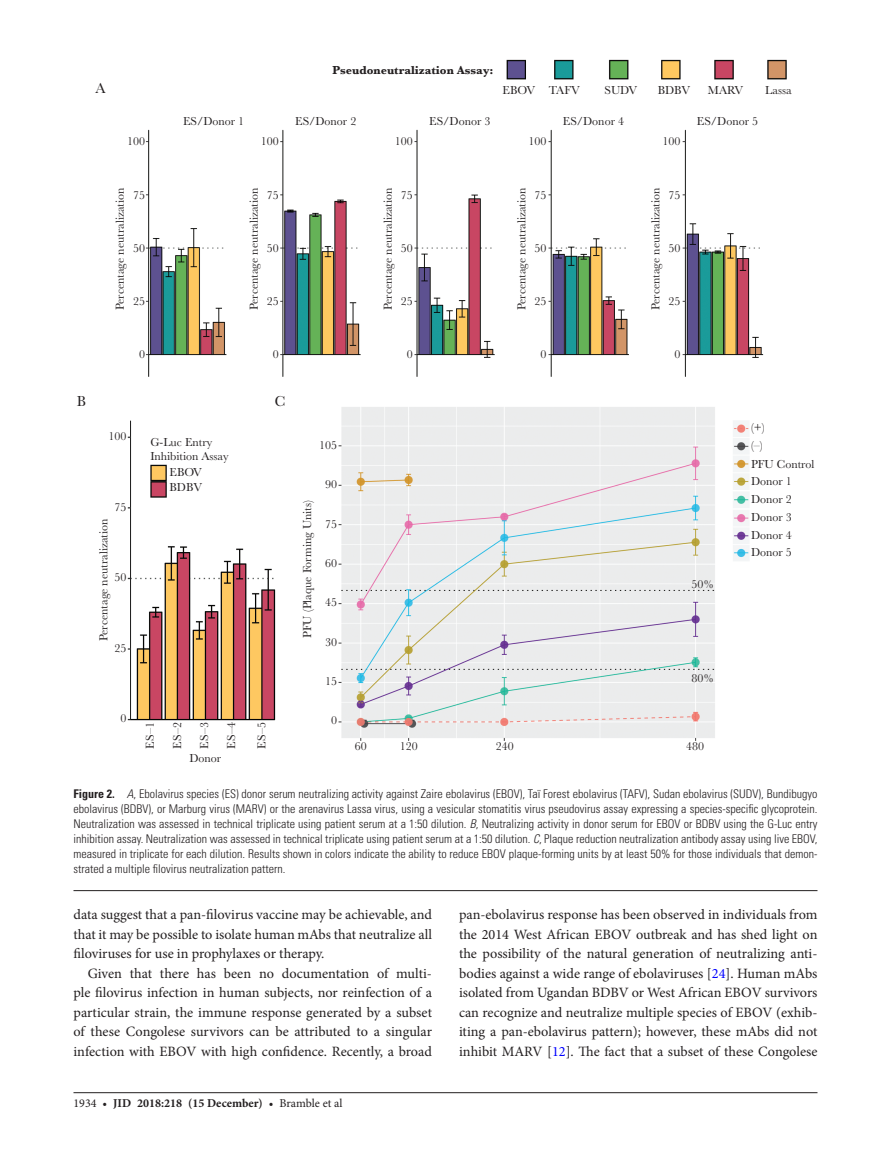
<style>
.page{position:relative;width:891px;height:1174px;background:#fff}
.page>*{position:absolute;margin:0;border:0;box-sizing:border-box;transform-origin:0 0}
.t1{font:15px "Baskerville MT Std";color:#231f20}
.t2{font:14.25px/19.5px "Minion Pro";color:#231f20;text-align:justify}
.t3{font:300 condensed 12px/15px "Univers LT Std";color:#231f20;text-align:justify}
.t4{font:12px/17.7px "Baskerville MT Std";color:#231f20}
.t5{font:700 12px "Minion Pro";color:#231f20}
.t6{font:700 12px "Baskerville MT Std";color:#231f20}
.s1{font-weight:700}
.s2{font-style:italic}
.s3{font-weight:400}
.s4{color:#00f}
</style>
<div class="page">
<hr style="left:74px;top:1092px;width:744px;height:1px;background:#231f20">
<hr style="left:74px;top:890px;width:744px;height:1px;background:#231f20">
<img style="left:127px;top:59px;width:660px;height:682px">
<p class="t1" style="left:95px;top:79px;width:12px">A</p>
<p class="t4" style="left:127px;top:133px;width:19px">100</p>
<p class="t4" style="left:183px;top:112px;width:63px">ES/Donor 1</p>
<p class="t4" style="left:261px;top:133px;width:19px">100</p>
<p class="t6" style="left:332px;top:64px;width:162px">Pseudoneutralization Assay:</p>
<p class="t4" style="left:503px;top:81px;width:79px">EBOV TAFV</p>
<p class="t4" style="left:605px;top:81px;width:34px">SUDV</p>
<p class="t4" style="left:658px;top:81px;width:34px">BDBV</p>
<p class="t4" style="left:708px;top:81px;width:37px">MARV</p>
<p class="t4" style="left:765px;top:81px;width:28px">Lassa</p>
<p class="t4" style="left:295px;top:112px;width:63px">ES/Donor 2</p>
<p class="t4" style="left:429px;top:112px;width:63px">ES/Donor 3</p>
<p class="t4" style="left:563px;top:112px;width:63px">ES/Donor 4</p>
<p class="t4" style="left:697px;top:112px;width:63px">ES/Donor 5</p>
<p class="t4" style="left:395px;top:133px;width:19px">100</p>
<p class="t4" style="left:529px;top:133px;width:19px">100</p>
<p class="t4" style="left:663px;top:133px;width:19px">100</p>
<p class="t4" style="left:111px;top:310px;width:124px;rotate:-90deg">Percentage neutralization</p>
<p class="t4" style="left:133px;top:186px;width:13px">75</p>
<p class="t4" style="left:133px;top:240px;width:13px">50</p>
<p class="t4" style="left:133px;top:292px;width:13px">25</p>
<p class="t4" style="left:245px;top:310px;width:124px;rotate:-90deg">Percentage neutralization</p>
<p class="t4" style="left:267px;top:186px;width:13px">75</p>
<p class="t4" style="left:267px;top:240px;width:13px">50</p>
<p class="t4" style="left:267px;top:292px;width:13px">25</p>
<p class="t4" style="left:139px;top:345px;width:7px">0</p>
<p class="t4" style="left:273px;top:345px;width:7px">0</p>
<p class="t1" style="left:77px;top:393px;width:11px">B</p>
<p class="t1" style="left:275px;top:393px;width:12px">C</p>
<p class="t4" style="left:109px;top:428px;width:19px">100</p>
<p class="t4" style="left:150px;top:434px;width:80px;line-height:14.4px">G-Luc Entry<br>Inhibition Assay</p>
<p class="t4" style="left:170px;top:465px;width:34px;line-height:15.1px">EBOV<br>BDBV</p>
<p class="t4" style="left:115px;top:498px;width:13px">75</p>
<p class="t4" style="left:95px;top:641px;width:124px;rotate:-90deg">Percentage neutralization</p>
<p class="t4" style="left:115px;top:568px;width:13px">50</p>
<p class="t4" style="left:115px;top:639px;width:13px">25</p>
<p class="t4" style="left:121px;top:709px;width:7px">0</p>
<p class="t4" style="left:141px;top:748px;width:28px;rotate:-90deg">ES–1</p>
<p class="t4" style="left:168px;top:748px;width:28px;rotate:-90deg">ES–2</p>
<p class="t4" style="left:195px;top:748px;width:28px;rotate:-90deg">ES–3</p>
<p class="t4" style="left:222px;top:748px;width:28px;rotate:-90deg">ES–4</p>
<p class="t4" style="left:253px;top:748px;width:28px;rotate:-90deg">ES–5</p>
<p class="t4" style="left:189px;top:749px;width:33px">Donor</p>
<p class="t4" style="left:319px;top:436px;width:19px">105</p>
<p class="t4" style="left:325px;top:476px;width:13px">90</p>
<p class="t4" style="left:325px;top:515px;width:13px">75</p>
<p class="t4" style="left:325px;top:554px;width:13px">60</p>
<p class="t4" style="left:325px;top:594px;width:13px">45</p>
<p class="t4" style="left:325px;top:633px;width:13px">30</p>
<p class="t4" style="left:325px;top:672px;width:13px">15</p>
<p class="t4" style="left:331px;top:712px;width:7px">0</p>
<p class="t4" style="left:298px;top:638px;width:139px;rotate:-90deg">PFU (Plaque Forming Units)</p>
<p class="t4" style="left:379px;top:310px;width:124px;rotate:-90deg">Percentage neutralization</p>
<p class="t4" style="left:401px;top:186px;width:13px">75</p>
<p class="t4" style="left:401px;top:240px;width:13px">50</p>
<p class="t4" style="left:401px;top:292px;width:13px">25</p>
<p class="t4" style="left:513px;top:310px;width:124px;rotate:-90deg">Percentage neutralization</p>
<p class="t4" style="left:535px;top:186px;width:13px">75</p>
<p class="t4" style="left:535px;top:240px;width:13px">50</p>
<p class="t4" style="left:535px;top:292px;width:13px">25</p>
<p class="t4" style="left:647px;top:310px;width:124px;rotate:-90deg">Percentage neutralization</p>
<p class="t4" style="left:669px;top:186px;width:13px">75</p>
<p class="t4" style="left:669px;top:240px;width:13px">50</p>
<p class="t4" style="left:669px;top:292px;width:13px">25</p>
<p class="t4" style="left:407px;top:345px;width:7px">0</p>
<p class="t4" style="left:541px;top:345px;width:7px">0</p>
<p class="t4" style="left:675px;top:345px;width:7px">0</p>
<p class="t4" style="left:691px;top:575px;width:24px">50%</p>
<p class="t4" style="left:691px;top:669px;width:24px">80%</p>
<p class="t4" style="left:355px;top:737px;width:13px">60</p>
<p class="t4" style="left:400px;top:737px;width:19px">120</p>
<p class="t4" style="left:496px;top:737px;width:19px">240</p>
<p class="t4" style="left:686px;top:737px;width:19px">480</p>
<p class="t4" style="left:751px;top:418px;width:15px">(+)</p>
<p class="t4" style="left:751px;top:455px;width:65px">PFU Control<br>Donor 1<br>Donor 2<br>Donor 3<br>Donor 4<br>Donor 5</p>
<p class="t4" style="left:751px;top:436px;width:13px">(–)</p>
<p class="t3" style="left:74px;top:786px;width:746px"><span class="s1">Figure 2.</span> <span class="s2">A</span>, Ebolavirus species (ES) donor serum neutralizing activity against Zaire ebolavirus (EBOV), Taï Forest ebolavirus (TAFV), Sudan ebolavirus (SUDV), Bundibugyo ebolavirus (BDBV), or Marburg virus (MARV) or the arenavirus Lassa virus, using a vesicular stomatitis virus pseudovirus assay expressing a species-specific glycoprotein.<br>Neutralization was assessed in technical triplicate using patient serum at a 1:50 dilution. <span class="s2">B</span>, Neutralizing activity in donor serum for EBOV or BDBV using the G-Luc entry inhibition assay. Neutralization was assessed in technical triplicate using patient serum at a 1:50 dilution. <span class="s2">C</span>, Plaque reduction neutralization antibody assay using live EBOV, measured in triplicate for each dilution. Results shown in colors indicate the ability to reduce EBOV plaque-forming units by at least 50% for those individuals that demon&shy;strated a multiple filovirus neutralization pattern.</p>
<p class="t2" style="left:74px;top:905px;width:360px">data suggest that a pan-filovirus vaccine may be achievable, and that it may be possible to isolate human mAbs that neutralize all filoviruses for use in prophylaxes or therapy.</p>
<p class="t2" style="left:74px;top:964px;width:360px;text-indent:14px">Given that there has been no documentation of multi&shy;ple filovirus infection in human subjects, nor reinfection of a particular strain, the immune response generated by a subset of these Congolese survivors can be attributed to a singular infection with EBOV with high confidence. Recently, a broad</p>
<p class="t5" style="left:74px;top:1094px;width:271px"><span class="s3">1934 •</span> JID 2018:218 (15 December) <span class="s3">• Bramble et al</span></p>
<p class="t2" style="left:459px;top:905px;width:360px">pan-ebolavirus response has been observed in individuals from the 2014 West African EBOV outbreak and has shed light on the possibility of the natural generation of neutralizing anti&shy;bodies against a wide range of ebolaviruses [<span class="s4">24</span>]. Human mAbs isolated from Ugandan BDBV or West African EBOV survivors can recognize and neutralize multiple species of EBOV (exhib&shy;iting a pan-ebolavirus pattern); however, these mAbs did not inhibit MARV [<span class="s4">12</span>]. The fact that a subset of these Congolese</p>
</div>
